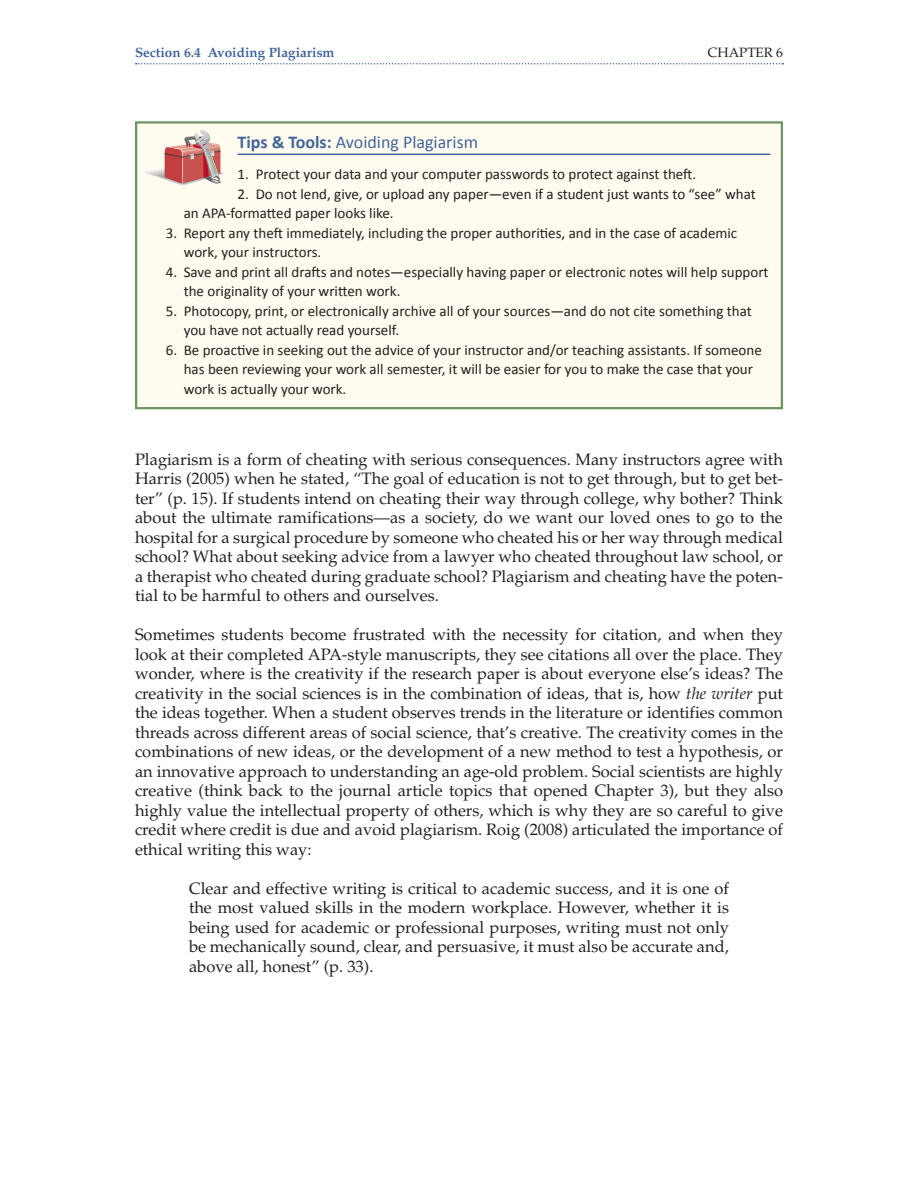
<style>
.page{position:relative;width:918px;height:1188px;background:#fff}
.page>*{position:absolute;margin:0;border:0;box-sizing:border-box;transform-origin:0 0}
.t1{font:18px "Calibri";color:#42669b}
.t2{font:16.5px/19.5px "Palatino LT Std";color:#221f1f;text-align:justify}
.t3{font:15px/19.5px "Calibri";color:#221f1f}
.t4{font:700 13.5px "Palatino LT Std";color:#42669b}
.t5{font:13.5px "Palatino LT Std";color:#221f1f}
.s1{font-weight:700}
.s2{font-style:italic}
</style>
<div class="page">
<svg style="left:136px;top:63px;width:647px;height:1px"></svg>
<div style="left:136px;top:122px;width:646px;height:286px;background:#fffbee"></div>
<hr style="left:238px;top:154px;width:532px;height:1px;background:#42669b">
<div style="left:135px;top:121px;width:648px;height:288px;border:2px solid #6e9463"></div>
<svg style="left:145px;top:130px;width:79px;height:55px"></svg>
<p class="t4" style="left:135px;top:47px;width:201px">Section 6.4 Avoiding Plagiarism</p>
<p class="t5" style="left:708px;top:45px;width:77px">CHAPTER 6</p>
<p class="t1" style="left:238px;top:130px;width:242px"><span class="s1">Tips &amp; Tools:</span> Avoiding Plagiarism</p>
<p class="t3" style="left:238px;top:164px;width:460px">1. Protect your data and your computer passwords to protect against the昀琀.</p>
<p class="t3" style="left:184px;top:183px;width:573px;text-indent:54px">2. Do not lend, give, or upload any paper—even if a student just wants to “see” what an APA-forma琀琀ed paper looks like.</p>
<p class="t3" style="left:184px;top:222px;width:555px;text-indent:-18px">3. Report any the昀琀 immediately, including the proper authori琀椀es, and in the case of academic work, your instructors.</p>
<p class="t3" style="left:184px;top:261px;width:586px;text-indent:-18px">4. Save and print all dra昀琀s and notes—especially having paper or electronic notes will help support the originality of your wri琀琀en work.</p>
<p class="t3" style="left:184px;top:300px;width:570px;text-indent:-18px">5. Photocopy, print, or electronically archive all of your sources—and do not cite something that you have not actually read yourself.</p>
<p class="t3" style="left:184px;top:339px;width:580px;text-indent:-18px">6. Be proac琀椀ve in seeking out the advice of your instructor and/or teaching assistants. If someone has been reviewing your work all semester, it will be easier for you to make the case that your work is actually your work.</p>
<p class="t2" style="left:135px;top:451px;width:650px">Plagiarism is a form of cheating with serious consequences. Many instructors agree with Harris (2005) when he stated, “The goal of education is not to get through, but to get bet&shy;ter” (p. 15). If students intend on cheating their way through college, why bother? Think about the ultimate ramifications—as a society, do we want our loved ones to go to the hospital for a surgical procedure by someone who cheated his or her way through medical school? What about seeking advice from a lawyer who cheated throughout law school, or a therapist who cheated during graduate school? Plagiarism and cheating have the poten&shy;tial to be harmful to others and ourselves.</p>
<p class="t2" style="left:135px;top:627px;width:650px">Sometimes students become frustrated with the necessity for citation, and when they look at their completed APA-style manuscripts, they see citations all over the place. They wonder, where is the creativity if the research paper is about everyone else’s ideas? The creativity in the social sciences is in the combination of ideas, that is, how <span class="s2">the writer</span> put the ideas together. When a student observes trends in the literature or identifies common threads across different areas of social science, that’s creative. The creativity comes in the combinations of new ideas, or the development of a new method to test a hypothesis, or an innovative approach to understanding an age-old problem. Social scientists are highly creative (think back to the journal article topics that opened Chapter 3), but they also highly value the intellectual property of others, which is why they are so careful to give credit where credit is due and avoid plagiarism. Roig (2008) articulated the importance of ethical writing this way:</p>
<p class="t2" style="left:189px;top:880px;width:542px">Clear and effective writing is critical to academic success, and it is one of the most valued skills in the modern workplace. However, whether it is being used for academic or professional purposes, writing must not only be mechanically sound, clear, and persuasive, it must also be accurate and, above all, honest” (p. 33).</p>
</div>
